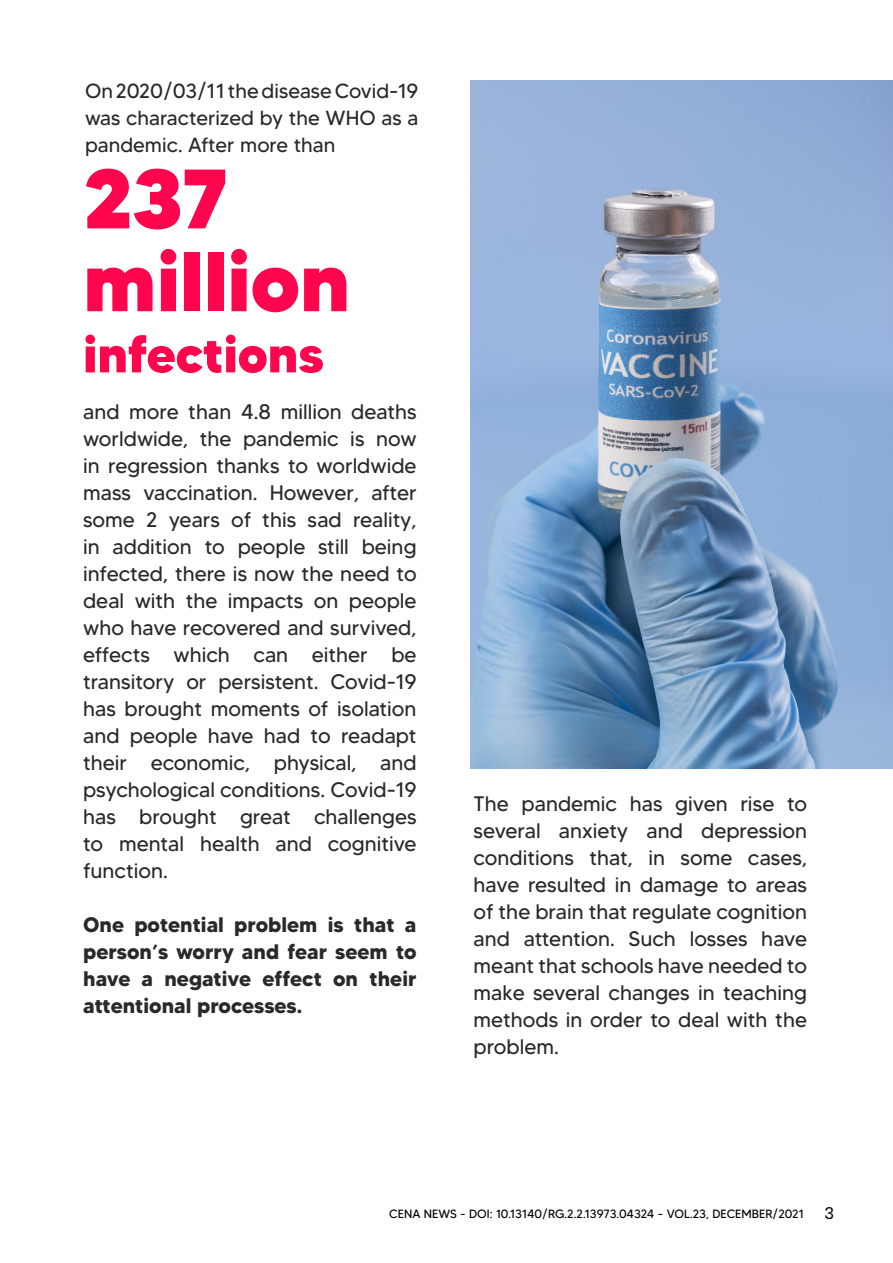
<style>
.page{position:relative;width:893px;height:1263px;background:#fff}
.page>*{position:absolute;margin:0;border:0;box-sizing:border-box;transform-origin:0 0}
.t1{font:800 84px/82.8px "MADETOMMY";color:#ff054d}
.t2{font:800 51px "MADETOMMY";color:#ff054d}
.t3{font:21px/27px "MADETOMMY";color:#292929;text-align:justify}
.t4{font:700 21px/27px "MADETOMMY";color:#292929;text-align:justify}
.t5{font:20.4px/27px "MADETOMMY";color:#292929;text-align:justify}
.t6{font:12px "MADETOMMY";letter-spacing:-.005em;color:#000}
.s1{font-family:"Poppins";font-size:16.5px}
</style>
<div class="page">
<img style="left:471px;top:80px;width:422px;height:689px">
<p class="t5" style="left:85px;top:77px;width:335px">On 2020/03/11 the disease Covid-19 was characterized by the WHO as a pandemic. After more than</p>
<h1 class="t1" style="left:83px;top:157px;width:269px">237 million</h1>
<h2 class="t2" style="left:83px;top:322px;width:242px">infections</h2>
<p class="t3" style="left:83px;top:398px;width:335px">and more than 4.8 million deaths worldwide, the pandemic is now in regression thanks to worldwide mass vaccination. However, after some 2 years of this sad reality, in addition to people still being infected, there is now the need to deal with the impacts on people who have recovered and survived, effects which can either be transitory or persistent. Covid-19 has brought moments of isolation and people have had to readapt their economic, physical, and psychological conditions. Covid-19 has brought great challenges to mental health and cognitive function.</p>
<p class="t4" style="left:83px;top:911px;width:335px">One potential problem is that a person’s worry and fear seem to have a negative effect on their attentional processes.</p>
<p class="t3" style="left:474px;top:790px;width:335px">The pandemic has given rise to several anxiety and depression conditions that, in some cases, have resulted in damage to areas of the brain that regulate cognition and attention. Such losses have meant that schools have needed to make several changes in teaching methods in order to deal with the problem.</p>
<p class="t6" style="left:389px;top:1206px;width:446px">CENA NEWS - DOI: 10.13140/RG.2.2.13973.04324 - VOL.23, DECEMBER/2021 <span class="s1">3</span></p>
</div>
